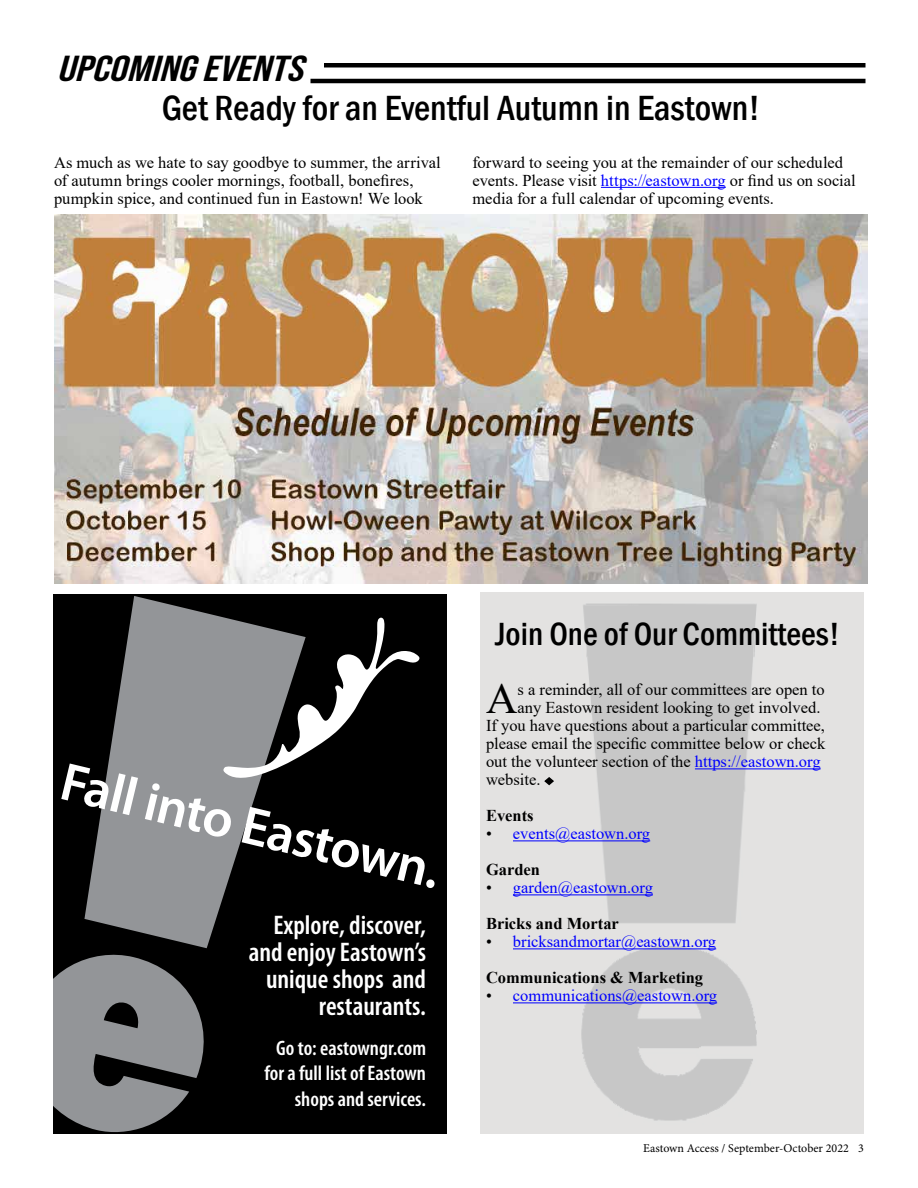
<style>
.page{position:relative;width:918px;height:1188px;background:#fff}
.page>*{position:absolute;margin:0;border:0;box-sizing:border-box;transform-origin:0 0}
.t1{font:600 54px "Myriad Pro";color:#fff}
.t2{font:43.65px "Times New Roman";color:#000}
.t3{font:500 condensed 36px "Franklin Gothic";color:#000}
.t4{font:italic 36px "Bebas Neue";color:#000;scale:1.23 1}
.t5{font:500 condensed 33px "Franklin Gothic";color:#000}
.t6{font:600 condensed 27px/27px "Myriad Pro";color:#fff;text-align:right}
.t7{font:600 condensed 21px/25.2px "Myriad Pro";color:#fff;text-align:right}
.t8{font:16.5px/18px "Times New Roman";color:#000}
.t9{font:16.5px/36px "Times New Roman";color:#00f}
.t10{font:700 16.5px "Times New Roman";color:#000}
.t11{font:12px "Minion Pro";color:#000}
.s1{color:#00f}
.s2{color:#000}
.s3{font-weight:700;color:#000}
</style>
<div class="page">
<img style="left:480px;top:593px;width:384px;height:541px">
<hr style="left:695px;top:768px;width:126px;height:1px;background:#00f">
<hr style="left:513px;top:840px;width:137px;height:1px;background:#00f">
<hr style="left:513px;top:894px;width:140px;height:1px;background:#00f">
<hr style="left:513px;top:948px;width:203px;height:1px;background:#00f">
<hr style="left:513px;top:1002px;width:204px;height:1px;background:#00f">
<svg style="left:543px;top:776px;width:12px;height:10px"></svg>
<hr style="left:310px;top:79px;width:556px;height:4px;background:#000">
<div style="left:324px;top:63px;width:542px;height:5px;background:#000"></div>
<img style="left:54px;top:215px;width:813px;height:368px">
<hr style="left:601px;top:187px;width:125px;height:1px;background:#00f">
<div style="left:53px;top:594px;width:393px;height:540px;background:#000"></div>
<svg style="left:84px;top:596px;width:166px;height:351px;fill:#939598"></svg>
<svg style="left:53px;top:947px;width:154px;height:185px"></svg>
<svg style="left:222px;top:615px;width:84px;height:197px"></svg>
<h3 class="t4" style="left:57px;top:48px;width:210px">UPCOMINGEVENTS</h3>
<h3 class="t3" style="left:162px;top:84px;width:600px">Get Ready for an Eventful Autumn in Eastown!</h3>
<p class="t8" style="left:54px;top:153px;width:388px">As much as we hate to say goodbye to summer, the arrival of autumn brings cooler mornings, football, bonefires, pumpkin spice, and continued fun in Eastown! We look</p>
<p class="t8" style="left:472px;top:153px;width:385px">forward to seeing you at the remainder of our scheduled events. Please visit <span class="s1">https://eastown.org</span> or find us on social media for a full calendar of upcoming events.</p>
<h1 class="t1" style="left:69px;top:748px;width:390px;rotate:13deg">Fall into Eastown.</h1>
<h3 class="t6" style="left:249px;top:911px;width:179px">Explore, discover, and enjoy Eastown’s unique shops and restaurants.</h3>
<p class="t7" style="left:264px;top:1035px;width:163px">Go to: eastowngr.com for a full list of Eastown shops and services.</p>
<h3 class="t5" style="left:495px;top:613px;width:346px">Join One of Our Committees!</h3>
<h2 class="t2" style="left:486px;top:668px;width:33px">A</h2>
<p class="t8" style="left:518px;top:680px;width:309px">s a reminder, all of our committees are open to</p>
<p class="t8" style="left:518px;top:698px;width:304px">any Eastown resident looking to get involved.</p>
<p class="t8" style="left:486px;top:716px;width:341px">If you have questions about a particular committee,</p>
<p class="t8" style="left:486px;top:734px;width:341px">please email the specific committee below or check</p>
<p class="t8" style="left:486px;top:752px;width:336px">out the volunteer section of the <span class="s1">https://eastown.org</span></p>
<p class="t8" style="left:486px;top:770px;width:56px">website.</p>
<p class="t10" style="left:486px;top:804px;width:49px">Events</p>
<p class="t9" style="left:486px;top:815px;width:166px"><span class="s2">•</span> events@eastown.org<br><span class="s3">Garden</span></p>
<p class="t9" style="left:486px;top:869px;width:168px"><span class="s2">•</span> garden@eastown.org<br><span class="s3">Bricks and Mortar</span></p>
<p class="t9" style="left:486px;top:923px;width:232px"><span class="s2">•</span> bricksandmortar@eastown.org<br><span class="s3">Communications &amp; Marketing</span></p>
<p class="t9" style="left:486px;top:977px;width:233px"><span class="s2">•</span> communications@eastown.org</p>
<p class="t11" style="left:643px;top:1140px;width:222px">Eastown Access / September-October 2022 3</p>
</div>
